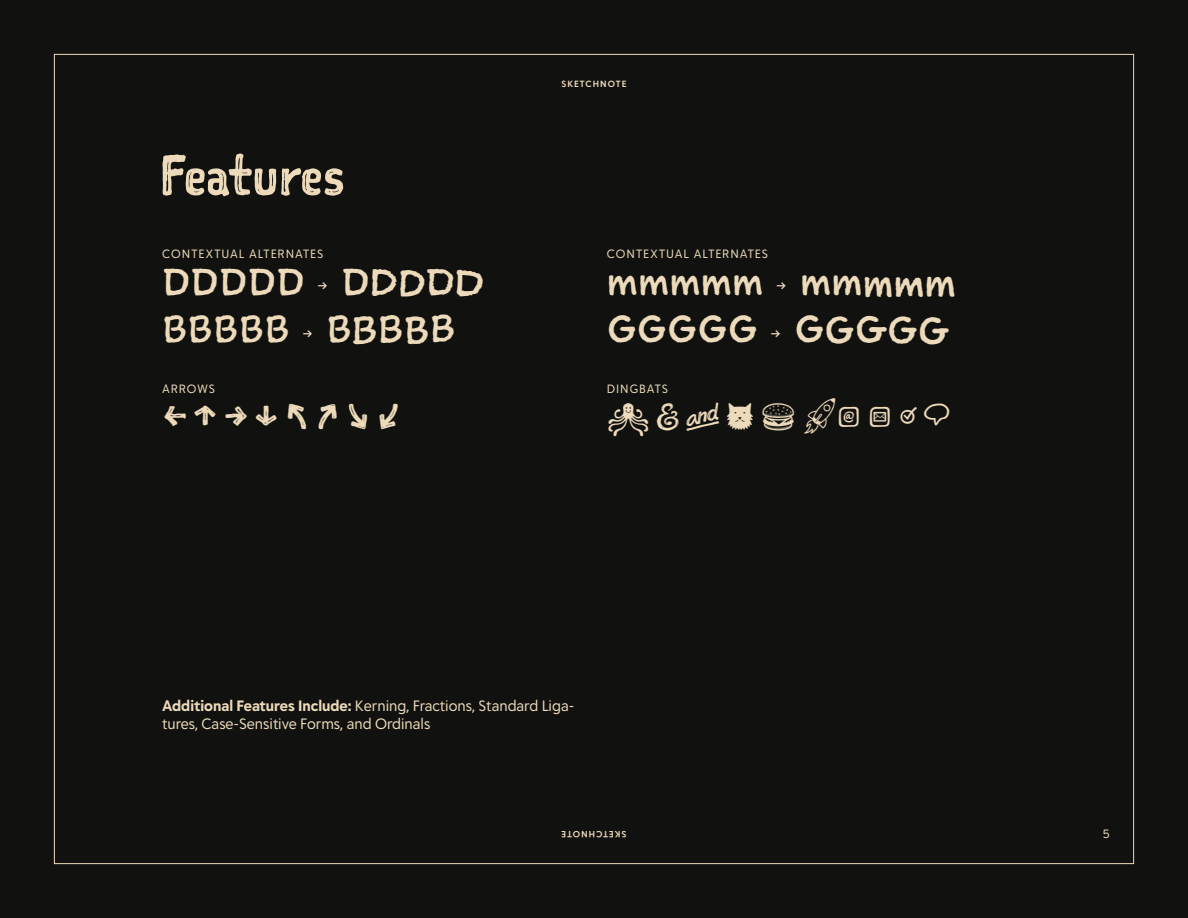
<style>
.page{position:relative;width:1188px;height:918px;background:#111210}
.page>*{position:absolute;margin:0;border:0;box-sizing:border-box;transform-origin:0 0}
.t1{font:54px "Sketchnote Square";color:#eddaba}
.t2{font:36px "Sketchnote Text";color:#eddaba}
.t3{font:15px/18px "Tome Sans";color:#eddaba}
.t4{font:12px "Tome Sans";letter-spacing:.085em;color:#eddaba}
.t5{font:600 9px "Tome Sans";letter-spacing:.11em;color:#eddaba}
.s1{font-family:"Tome Sans";font-size:15px}
.s2{font-weight:700}
</style>
<div class="page">
<h1 class="t1" style="left:159px;top:139px;width:187px">Features</h1>
<p class="t5" style="left:562px;top:77px;width:66px">SKETCHNOTE</p>
<p class="t4" style="left:162px;top:244px;width:163px">CONTEXTUAL ALTERNATES</p>
<p class="t4" style="left:607px;top:244px;width:163px">CONTEXTUAL ALTERNATES</p>
<h2 class="t2" style="left:162px;top:259px;width:324px">DDDDD <span class="s1">→</span> DDDDD</h2>
<h2 class="t2" style="left:607px;top:259px;width:351px">mmmmm <span class="s1">→</span> mmmmm</h2>
<h2 class="t2" style="left:162px;top:306px;width:296px">BBBBB <span class="s1">→</span> BBBBB</h2>
<h2 class="t2" style="left:607px;top:306px;width:344px">GGGGG <span class="s1">→</span> GGGGG</h2>
<p class="t4" style="left:162px;top:379px;width:55px">ARROWS</p>
<p class="t4" style="left:607px;top:379px;width:63px">DINGBATS</p>
<p class="t3" style="left:162px;top:695px;width:414px"><span class="s2">Additional Features Include:</span> Kerning, Fractions, Standard Liga&shy;tures, Case-Sensitive Forms, and Ordinals</p>
<p class="t5" style="left:626px;top:841px;width:66px;rotate:-180deg">SKETCHNOTE</p>
<p class="t4" style="left:1103px;top:824px;width:9px">5</p>
</div>
